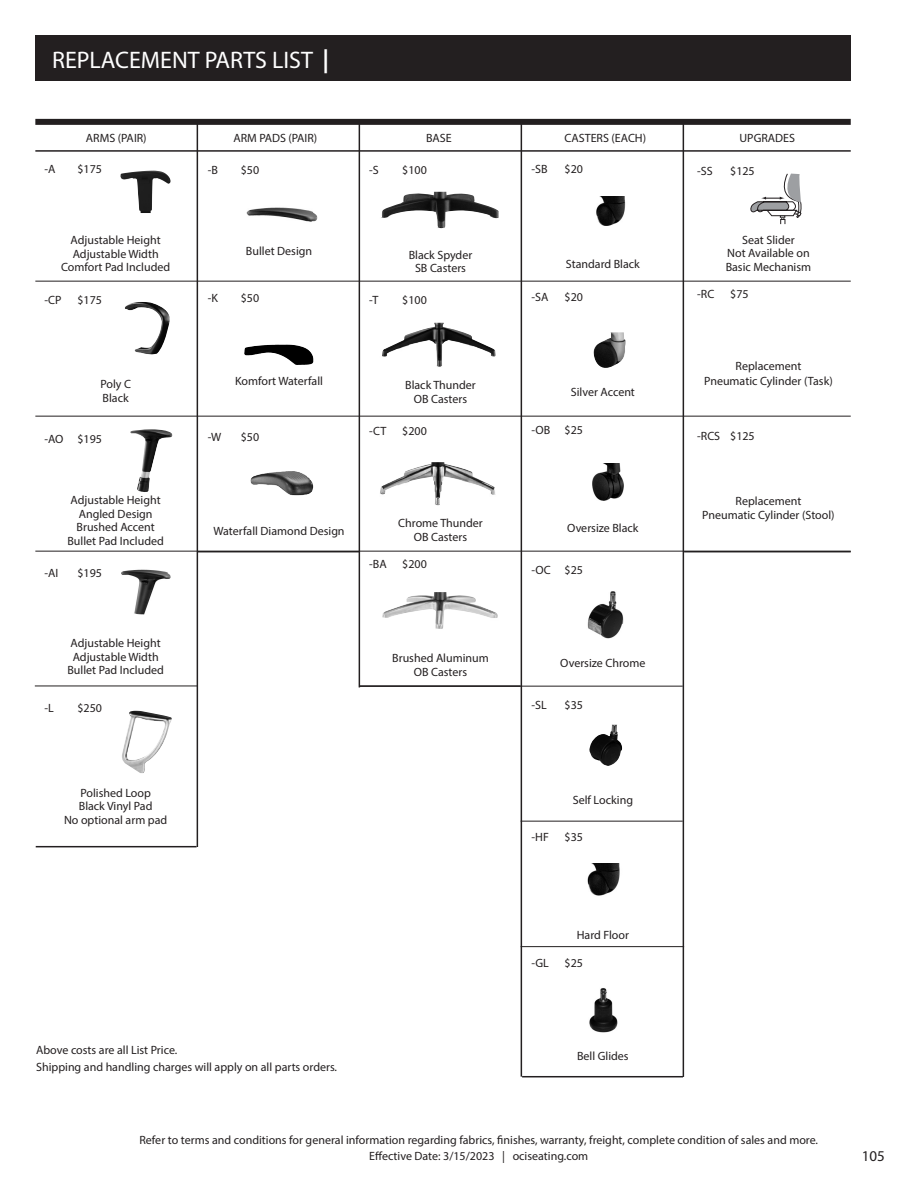
<style>
.page{position:relative;width:918px;height:1188px;background:#fff}
.page>*{position:absolute;margin:0;border:0;box-sizing:border-box;transform-origin:0 0}
.t1{font:24px "Myriad Pro";color:#fff}
.t2{font:15px "Myriad Pro";color:#231f20}
.t3{font:12px/16.5px "Myriad Pro";color:#231f20;text-align:center}
.s1{font-family:"Helvetica Neue";font-weight:500}
</style>
<div class="page">
<div style="left:35px;top:35px;width:816px;height:46px;background:#231f20"></div>
<hr style="left:35px;top:150px;width:816px;height:2px;background:#231f20">
<div style="left:35px;top:119px;width:816px;height:6px;background:#231f20"></div>
<img style="left:120px;top:171px;width:33px;height:9px">
<img style="left:125px;top:302px;width:45px;height:53px">
<img style="left:130px;top:429px;width:43px;height:63px">
<img style="left:121px;top:569px;width:50px;height:46px">
<hr style="left:35px;top:281px;width:816px;height:1px;background:#231f20">
<hr style="left:35px;top:416px;width:816px;height:1px;background:#231f20">
<hr style="left:35px;top:551px;width:816px;height:1px;background:#231f20">
<hr style="left:359px;top:686px;width:324px;height:1px;background:#231f20">
<hr style="left:521px;top:821px;width:162px;height:1px;background:#231f20">
<hr style="left:36px;top:846px;width:161px;height:1px;background:#231f20">
<hr style="left:197px;top:122px;width:1px;height:725px;background:#231f20">
<hr style="left:359px;top:122px;width:1px;height:565px;background:#231f20">
<hr style="left:521px;top:122px;width:1px;height:955px;background:#231f20">
<hr style="left:683px;top:122px;width:1px;height:955px;background:#231f20">
<img style="left:246px;top:207px;width:72px;height:15px">
<img style="left:244px;top:345px;width:69px;height:20px">
<img style="left:250px;top:471px;width:63px;height:24px">
<img style="left:382px;top:323px;width:114px;height:44px">
<img style="left:380px;top:462px;width:116px;height:43px">
<img style="left:382px;top:592px;width:116px;height:37px">
<img style="left:594px;top:332px;width:32px;height:36px">
<img style="left:592px;top:464px;width:32px;height:36px">
<img style="left:587px;top:591px;width:37px;height:48px">
<img style="left:587px;top:864px;width:33px;height:32px">
<img style="left:589px;top:988px;width:29px;height:45px">
<svg style="left:750px;top:174px;width:51px;height:50px"></svg>
<img style="left:122px;top:711px;width:50px;height:62px">
<img style="left:381px;top:192px;width:118px;height:37px">
<hr style="left:359px;top:685px;width:162px;height:2px;background:#231f20">
<img style="left:589px;top:725px;width:33px;height:41px">
<img style="left:596px;top:196px;width:30px;height:30px">
<hr style="left:521px;top:946px;width:163px;height:1px;background:#231f20">
<hr style="left:522px;top:1076px;width:161px;height:1px;background:#231f20">
<hr style="left:35px;top:686px;width:162px;height:1px;background:#231f20">
<p class="t1" style="left:52px;top:45px;width:278px">REPLACEMENT PARTS LIST <span class="s1">|</span></p>
<p class="t3" style="left:86px;top:129px;width:62px">ARMS (PAIR)</p>
<p class="t3" style="left:233px;top:129px;width:86px">ARM PADS (PAIR)</p>
<p class="t3" style="left:426px;top:129px;width:27px">BASE</p>
<p class="t3" style="left:564px;top:129px;width:83px">CASTERS (EACH)</p>
<p class="t3" style="left:740px;top:129px;width:57px">UPGRADES</p>
<p class="t3" style="left:44px;top:161px;width:12px">-A</p>
<p class="t3" style="left:77px;top:161px;width:26px">$175</p>
<p class="t3" style="left:208px;top:162px;width:12px">-B</p>
<p class="t3" style="left:241px;top:162px;width:20px">$50</p>
<p class="t3" style="left:369px;top:161px;width:11px">-S</p>
<p class="t3" style="left:402px;top:161px;width:26px">$100</p>
<p class="t3" style="left:532px;top:161px;width:18px">-SB</p>
<p class="t3" style="left:565px;top:161px;width:20px">$20</p>
<p class="t3" style="left:697px;top:162px;width:17px">-SS</p>
<p class="t3" style="left:730px;top:162px;width:26px">$125</p>
<p class="t3" style="left:71px;top:232px;width:92px">Adjustable Height</p>
<p class="t3" style="left:73px;top:245px;width:87px">Adjustable Width</p>
<p class="t3" style="left:61px;top:259px;width:111px">Comfort Pad Included</p>
<p class="t3" style="left:246px;top:242px;width:68px">Bullet Design</p>
<p class="t3" style="left:409px;top:246px;width:65px">Black Spyder</p>
<p class="t3" style="left:415px;top:260px;width:52px">SB Casters</p>
<p class="t3" style="left:566px;top:256px;width:76px">Standard Black</p>
<p class="t3" style="left:742px;top:231px;width:54px">Seat Slider</p>
<p class="t3" style="left:727px;top:245px;width:84px">Not Available on</p>
<p class="t3" style="left:726px;top:258px;width:87px">Basic Mechanism</p>
<p class="t3" style="left:44px;top:291px;width:19px">-CP</p>
<p class="t3" style="left:77px;top:291px;width:26px">$175</p>
<p class="t3" style="left:208px;top:289px;width:12px">-K</p>
<p class="t3" style="left:241px;top:289px;width:20px">$50</p>
<p class="t3" style="left:369px;top:292px;width:11px">-T</p>
<p class="t3" style="left:402px;top:292px;width:26px">$100</p>
<p class="t3" style="left:532px;top:288px;width:18px">-SA</p>
<p class="t3" style="left:565px;top:288px;width:20px">$20</p>
<p class="t3" style="left:697px;top:286px;width:19px">-RC</p>
<p class="t3" style="left:730px;top:286px;width:20px">$75</p>
<p class="t3" style="left:100px;top:376px;width:32px">Poly C</p>
<p class="t3" style="left:103px;top:389px;width:28px">Black</p>
<p class="t3" style="left:44px;top:431px;width:59px">-AO $195</p>
<p class="t3" style="left:235px;top:373px;width:89px">Komfort Waterfall</p>
<p class="t3" style="left:208px;top:429px;width:15px">-W</p>
<p class="t3" style="left:241px;top:429px;width:20px">$50</p>
<p class="t3" style="left:405px;top:377px;width:72px">Black Thunder</p>
<p class="t3" style="left:414px;top:390px;width:55px">OB Casters</p>
<p class="t3" style="left:369px;top:422px;width:19px">-CT</p>
<p class="t3" style="left:402px;top:422px;width:26px">$200</p>
<p class="t3" style="left:571px;top:383px;width:66px">Silver Accent</p>
<p class="t3" style="left:532px;top:422px;width:53px">-OB $25</p>
<p class="t3" style="left:736px;top:358px;width:67px">Replacement</p>
<p class="t3" style="left:704px;top:372px;width:130px">Pneumatic Cylinder (Task)</p>
<p class="t3" style="left:697px;top:427px;width:59px">-RCS $125</p>
<p class="t3" style="left:71px;top:492px;width:92px">Adjustable Height</p>
<p class="t3" style="left:79px;top:505px;width:75px">Angled Design</p>
<p class="t3" style="left:77px;top:519px;width:80px">Brushed Accent</p>
<p class="t3" style="left:67px;top:532px;width:98px">Bullet Pad Included</p>
<p class="t3" style="left:44px;top:565px;width:15px">-AI</p>
<p class="t3" style="left:77px;top:565px;width:26px">$195</p>
<p class="t3" style="left:213px;top:522px;width:133px">Waterfall Diamond Design</p>
<p class="t3" style="left:398px;top:515px;width:86px">Chrome Thunder</p>
<p class="t3" style="left:414px;top:528px;width:55px">OB Casters</p>
<p class="t3" style="left:369px;top:556px;width:19px">-BA</p>
<p class="t3" style="left:402px;top:556px;width:26px">$200</p>
<p class="t3" style="left:567px;top:520px;width:73px">Oversize Black</p>
<p class="t3" style="left:532px;top:561px;width:53px">-OC $25</p>
<p class="t3" style="left:736px;top:492px;width:67px">Replacement</p>
<p class="t3" style="left:702px;top:507px;width:134px">Pneumatic Cylinder (Stool)</p>
<p class="t3" style="left:71px;top:635px;width:92px">Adjustable Height</p>
<p class="t3" style="left:73px;top:648px;width:87px">Adjustable Width</p>
<p class="t3" style="left:67px;top:662px;width:98px">Bullet Pad Included</p>
<p class="t3" style="left:392px;top:650px;width:98px">Brushed Aluminum</p>
<p class="t3" style="left:414px;top:663px;width:55px">OB Casters</p>
<p class="t3" style="left:560px;top:655px;width:87px">Oversize Chrome</p>
<p class="t3" style="left:44px;top:700px;width:11px">-L</p>
<p class="t3" style="left:77px;top:700px;width:26px">$250</p>
<p class="t3" style="left:532px;top:696px;width:17px">-SL</p>
<p class="t3" style="left:565px;top:696px;width:20px">$35</p>
<p class="t3" style="left:80px;top:784px;width:72px">Polished Loop</p>
<p class="t3" style="left:79px;top:798px;width:75px">Black Vinyl Pad</p>
<p class="t3" style="left:64px;top:811px;width:105px">No optional arm pad</p>
<p class="t3" style="left:573px;top:791px;width:62px">Self Locking</p>
<p class="t3" style="left:532px;top:828px;width:19px">-HF</p>
<p class="t3" style="left:565px;top:828px;width:20px">$35</p>
<p class="t3" style="left:577px;top:926px;width:54px">Hard Floor</p>
<p class="t3" style="left:36px;top:1042px;width:143px">Above costs are all List Price.</p>
<p class="t3" style="left:36px;top:1058px;width:302px">Shipping and handling charges will apply on all parts orders.</p>
<p class="t3" style="left:532px;top:954px;width:19px">-GL</p>
<p class="t3" style="left:565px;top:954px;width:20px">$25</p>
<p class="t3" style="left:577px;top:1048px;width:53px">Bell Glides</p>
<p class="t3" style="left:139px;top:1131px;width:680px">Refer to terms and conditions for general information regarding fabrics, finishes, warranty, freight, complete condition of sales and more.<br>Effective Date: 3/15/2023 | ociseating.com</p>
<p class="t2" style="left:862px;top:1147px;width:25px">105</p>
</div>
